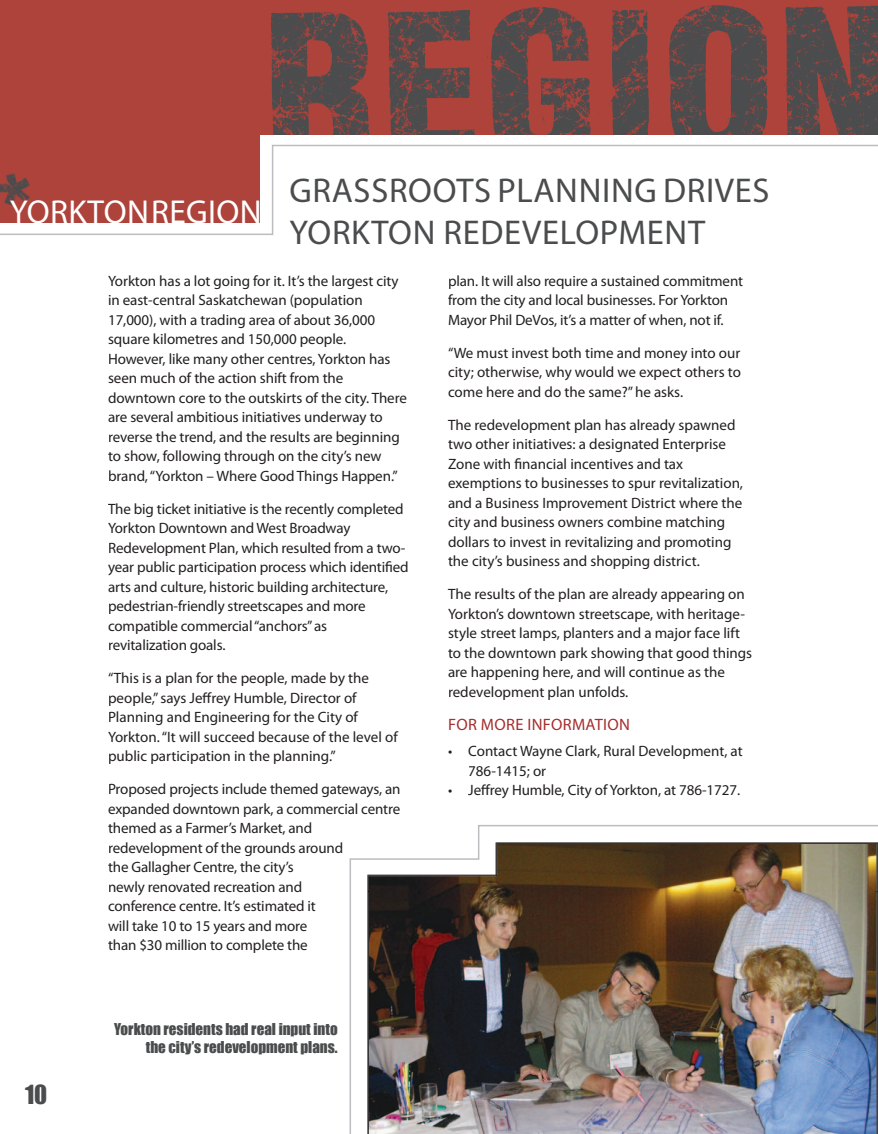
<style>
.page{position:relative;width:878px;height:1134px;background:#fff}
.page>*{position:absolute;margin:0;border:0;box-sizing:border-box;transform-origin:0 0}
.t1{font:34.5px/42px "Myriad Pro";letter-spacing:.02em;color:#4b4c4d}
.t2{font:33.3px "Myriad Pro";letter-spacing:.01em;color:#fff}
.t3{font:24.3px "Impact";color:#4b4c4d}
.t4{font:16.5px "Myriad Pro";letter-spacing:.02em;color:#a62e2e}
.t5{font:15px/19.5px "Myriad Pro";letter-spacing:-.005em;color:#231f20}
.t6{font:15px/18px "Impact";color:#4b4c4d;text-align:right}
</style>
<div class="page">
<div style="left:0;top:134px;width:260px;height:89px;background:#ad433b"></div>
<div style="left:0;top:0;width:877px;height:135px;background:#ad433b"></div>
<img style="left:270px;top:0;width:608px;height:135px">
<svg style="left:349px;top:825px;width:529px;height:309px"></svg>
<svg style="left:0;top:145px;width:878px;height:90px"></svg>
<img style="left:367px;top:842px;width:511px;height:292px">
<img style="left:368px;top:843px;width:509px;height:49px">
<img style="left:368px;top:891px;width:51px;height:243px">
<img style="left:826px;top:891px;width:51px;height:243px">
<h2 class="t2" style="left:10px;top:194px;width:253px">YORKTON REGION</h2>
<h1 class="t1" style="left:289px;top:170px;width:481px">GRASSROOTS PLANNING DRIVES<br>YORKTON REDEVELOPMENT</h1>
<h3 class="t3" style="left:25px;top:1075px;width:24px">10</h3>
<p class="t5" style="left:108px;top:271px;width:300px">Yorkton has a lot going for it. It’s the largest city in east-central Saskatchewan (population 17,000), with a trading area of about 36,000 square kilometres and 150,000 people.<br>However, like many other centres, Yorkton has seen much of the action shift from the downtown core to the outskirts of the city. There are several ambitious initiatives underway to reverse the trend, and the results are beginning to show, following through on the city’s new brand, “Yorkton – Where Good Things Happen.”</p>
<p class="t5" style="left:108px;top:499px;width:302px">The big ticket initiative is the recently completed Yorkton Downtown and West Broadway Redevelopment Plan, which resulted from a two&shy;year public participation process which identified arts and culture, historic building architecture, pedestrian-friendly streetscapes and more compatible commercial “anchors” as revitalization goals.</p>
<p class="t5" style="left:108px;top:669px;width:291px">“This is a plan for the people, made by the people,” says Jeffrey Humble, Director of Planning and Engineering for the City of Yorkton. “It will succeed because of the level of public participation in the planning.”</p>
<p class="t5" style="left:108px;top:780px;width:294px">Proposed projects include themed gateways, an expanded downtown park, a commercial centre themed as a Farmer’s Market, and redevelopment of the grounds around<br>the Gallagher Centre, the city’s<br>newly renovated recreation and<br>conference centre. It’s estimated it<br>will take 10 to 15 years and more<br>than $30 million to complete the</p>
<p class="t6" style="left:114px;top:1020px;width:225px">Yorkton residents had real input into the city’s redevelopment plans.</p>
<p class="t5" style="left:448px;top:271px;width:296px">plan. It will also require a sustained commitment from the city and local businesses. For Yorkton<br>Mayor Phil DeVos, it’s a matter of when, not if.</p>
<p class="t5" style="left:448px;top:343px;width:294px;text-align:justify">“We must invest both time and money into our city; otherwise, why would we expect others to come here and do the same?” he asks.</p>
<p class="t5" style="left:448px;top:415px;width:296px">The redevelopment plan has already spawned two other initiatives: a designated Enterprise Zone with financial incentives and tax exemptions to businesses to spur revitalization, and a Business Improvement District where the city and business owners combine matching dollars to invest in revitalizing and promoting the city’s business and shopping district.</p>
<p class="t5" style="left:448px;top:585px;width:306px">The results of the plan are already appearing on Yorkton’s downtown streetscape, with heritage&shy;style street lamps, planters and a major face lift to the downtown park showing that good things are happening here, and will continue as the redevelopment plan unfolds.</p>
<p class="t4" style="left:448px;top:715px;width:183px">FOR MORE INFORMATION</p>
<p class="t5" style="left:468px;top:742px;width:276px">Contact Wayne Clark, Rural Development, at<br>786-1415; or<br>Jeffrey Humble, City of Yorkton, at 786-1727.</p>
<p class="t5" style="left:448px;top:742px;width:6px">•</p>
<p class="t5" style="left:448px;top:781px;width:6px">•</p>
</div>
